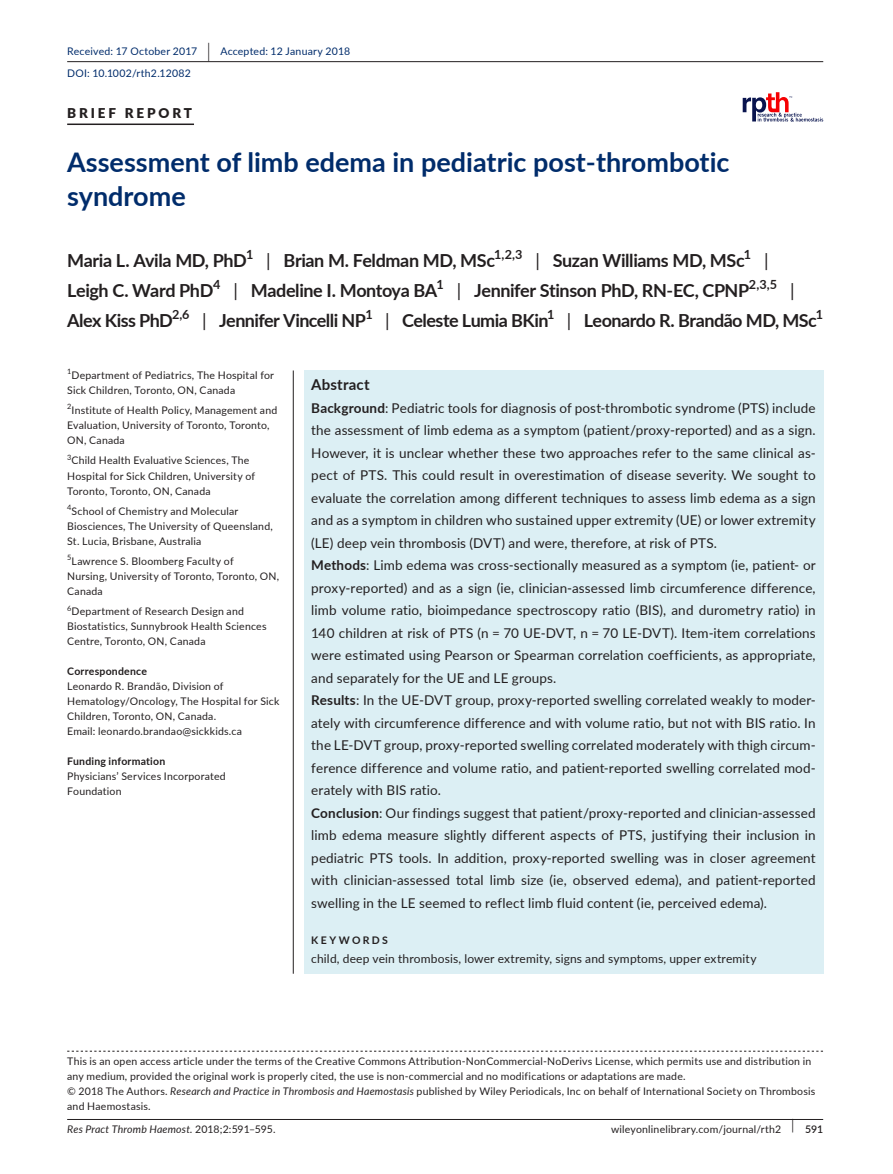
<style>
.page{position:relative;width:893px;height:1174px;background:#fff}
.page>*{position:absolute;margin:0;border:0;box-sizing:border-box;transform-origin:0 0}
.t1{font:700 27px/34.5px "Lato";color:#002c6b}
.t2{font:700 18px "Lato";letter-spacing:-.025em;color:#231f20}
.t3{font:18px "Lato";color:#231f20}
.t4{font:700 15px "Lato";letter-spacing:.015em;color:#231f20}
.t5{font:13.5px/22.5px "Lato";letter-spacing:.01em;color:#231f20}
.t6{font:900 13.5px "Lato";letter-spacing:.215em;color:#231f20}
.t7{font:700 12.6px "Lato";color:#231f20}
.t8{font:12px "Lato";letter-spacing:.015em;color:#231f20}
.t9{font:10.5px/15px "Lato";letter-spacing:.02em;color:#231f20}
.t10{font:10.5px/21.8px "Lato";letter-spacing:.015em;color:#002c6b}
.t11{font:italic 10.5px "Lato";letter-spacing:.02em;color:#231f20}
.t12{font:700 10.5px "Lato";letter-spacing:.02em;color:#231f20}
.t13{font:700 10.5px "Lato";letter-spacing:.22em;color:#231f20}
.t14{font:7.35px "Lato";color:#231f20}
.s1{font-size:19.65px;color:#231f20}
.s2{font-weight:400}
.s3{font-weight:700}
.s4{font-style:italic}
.s5{font-style:normal}
.s6{font-weight:600}
</style>
<div class="page">
<hr style="left:67px;top:1119px;width:756px;height:1px;background:#231f20">
<svg style="left:743px;top:92px;width:80px;height:30px"></svg>
<hr style="left:67px;top:61px;width:756px;height:1px;background:#231f20">
<hr style="left:67px;top:123px;width:127px;height:2px;background:#231f20">
<svg style="left:67px;top:1050px;width:756px;height:1px"></svg>
<div style="left:304px;top:370px;width:519px;height:603px;background:#dceff4"></div>
<hr style="left:293px;top:370px;width:1px;height:603px;background:#231f20">
<p class="t10" style="left:67px;top:40px;width:284px">Received: 17 October 2017 <span class="s1">|</span> Accepted: 12 January 2018<br>DOI: 10.1002/rth2.12082</p>
<p class="t6" style="left:67px;top:102px;width:127px">BRIEF REPORT</p>
<h1 class="t1" style="left:67px;top:143px;width:664px">Assessment of limb edema in pediatric post-thrombotic syndrome</h1>
<h2 class="t2" style="left:67px;top:247px;width:181px">Maria L. Avila MD, PhD</h2>
<p class="t7" style="left:246px;top:245px;width:9px">1</p>
<h2 class="t2" style="left:266px;top:247px;width:230px"><span class="s2">|</span> Brian M. Feldman MD, MSc</h2>
<p class="t7" style="left:494px;top:245px;width:30px">1,2,3</p>
<h2 class="t2" style="left:535px;top:247px;width:211px"><span class="s2">|</span> Suzan Williams MD, MSc</h2>
<p class="t7" style="left:744px;top:245px;width:9px">1</p>
<h2 class="t3" style="left:764px;top:247px;width:6px">|</h2>
<h2 class="t2" style="left:67px;top:277px;width:148px">Leigh C. Ward PhD</h2>
<p class="t7" style="left:213px;top:275px;width:9px">4</p>
<h2 class="t2" style="left:233px;top:277px;width:205px"><span class="s2">|</span> Madeline I. Montoya BA</h2>
<p class="t7" style="left:437px;top:275px;width:9px">1</p>
<h2 class="t2" style="left:457px;top:277px;width:294px"><span class="s2">|</span> Jennifer Stinson PhD, RN-EC, CPNP</h2>
<p class="t7" style="left:749px;top:275px;width:30px">2,3,5</p>
<h2 class="t3" style="left:790px;top:277px;width:6px">|</h2>
<h2 class="t2" style="left:67px;top:307px;width:107px">Alex Kiss PhD</h2>
<p class="t7" style="left:172px;top:305px;width:19px">2,6</p>
<h2 class="t2" style="left:202px;top:307px;width:165px"><span class="s2">|</span> Jennifer Vincelli NP</h2>
<p class="t7" style="left:365px;top:305px;width:9px">1</p>
<h2 class="t2" style="left:385px;top:307px;width:165px"><span class="s2">|</span> Celeste Lumia BKin</h2>
<p class="t7" style="left:547px;top:305px;width:9px">1</p>
<h2 class="t2" style="left:567px;top:307px;width:252px"><span class="s2">|</span> Leonardo R. Brandão MD, MSc</h2>
<p class="t7" style="left:816px;top:305px;width:9px">1</p>
<p class="t14" style="left:67px;top:366px;width:6px">1</p>
<p class="t9" style="left:67px;top:367px;width:208px;text-indent:4px">Department of Pediatrics, The Hospital for<br>Sick Children, Toronto, ON, Canada</p>
<p class="t9" style="left:67px;top:402px;width:212px"><sup>2</sup>Institute of Health Policy, Management and<br>Evaluation, University of Toronto, Toronto,<br>ON, Canada</p>
<p class="t9" style="left:67px;top:453px;width:189px"><sup>3</sup>Child Health Evaluative Sciences, The<br>Hospital for Sick Children, University of<br>Toronto, Toronto, ON, Canada</p>
<p class="t9" style="left:67px;top:503px;width:207px"><sup>4</sup>School of Chemistry and Molecular<br>Biosciences, The University of Queensland,<br>St. Lucia, Brisbane, Australia</p>
<p class="t9" style="left:67px;top:553px;width:213px"><sup>5</sup>Lawrence S. Bloomberg Faculty of<br>Nursing, University of Toronto, Toronto, ON,<br>Canada</p>
<p class="t9" style="left:67px;top:603px;width:201px"><sup>6</sup>Department of Research Design and<br>Biostatistics, Sunnybrook Health Sciences<br>Centre, Toronto, ON, Canada</p>
<p class="t12" style="left:67px;top:664px;width:81px">Correspondence</p>
<p class="t9" style="left:67px;top:678px;width:214px">Leonardo R. Brandão, Division of Hematology/Oncology, The Hospital for Sick Children, Toronto, ON, Canada.<br>Email: leonardo.brandao@sickkids.ca</p>
<p class="t12" style="left:67px;top:754px;width:100px">Funding information</p>
<p class="t9" style="left:67px;top:768px;width:160px">Physicians’ Services Incorporated<br>Foundation</p>
<p class="t4" style="left:311px;top:373px;width:60px">Abstract</p>
<p class="t5" style="left:311px;top:396px;width:506px"><span class="s3">Background</span>: Pediatric tools for diagnosis of post-thrombotic syndrome (PTS) include the assessment of limb edema as a symptom (patient/proxy-reported) and as a sign.<br>However, it is unclear whether these two approaches refer to the same clinical as&shy;pect of PTS. This could result in overestimation of disease severity. We sought to evaluate the correlation among different techniques to assess limb edema as a sign and as a symptom in children who sustained upper extremity (UE) or lower extremity (LE) deep vein thrombosis (DVT) and were, therefore, at risk of PTS.<br><span class="s3">Methods</span>: Limb edema was cross-sectionally measured as a symptom (ie, patient- or proxy-reported) and as a sign (ie, clinician-assessed limb circumference difference, limb volume ratio, bioimpedance spectroscopy ratio (BIS), and durometry ratio) in 140 children at risk of PTS (n = 70 UE-DVT, n = 70 LE-DVT). Item-item correlations were estimated using Pearson or Spearman correlation coefficients, as appropriate, and separately for the UE and LE groups.<br><span class="s3">Results</span>: In the UE-DVT group, proxy-reported swelling correlated weakly to moder&shy;ately with circumference difference and with volume ratio, but not with BIS ratio. In the LE-DVT group, proxy-reported swelling correlated moderately with thigh circum&shy;ference difference and volume ratio, and patient-reported swelling correlated mod&shy;erately with BIS ratio.<br><span class="s3">Conclusion</span>: Our findings suggest that patient/proxy-reported and clinician-assessed limb edema measure slightly different aspects of PTS, justifying their inclusion in pediatric PTS tools. In addition, proxy-reported swelling was in closer agreement with clinician-assessed total limb size (ie, observed edema), and patient-reported swelling in the LE seemed to reflect limb fluid content (ie, perceived edema).</p>
<p class="t13" style="left:311px;top:932px;width:78px">KEYWORDS</p>
<p class="t8" style="left:311px;top:950px;width:447px">child, deep vein thrombosis, lower extremity, signs and symptoms, upper extremity</p>
<p class="t9" style="left:67px;top:1053px;width:749px">This is an open access article under the terms of the Creative Commons Attribution-NonCommercial-NoDerivs License, which permits use and distribution in any medium, provided the original work is properly cited, the use is non-commercial and no modifications or adaptations are made.<br>© 2018 The Authors. <span class="s4">Research and Practice in Thrombosis and Haemostasis</span> published by Wiley Periodicals, Inc on behalf of International Society on Thrombosis and Haemostasis.</p>
<p class="t11" style="left:67px;top:1122px;width:210px">Res Pract Thromb Haemost. <span class="s5">2018;2:591–595.</span></p>
<p class="t9" style="left:611px;top:1121px;width:214px">wileyonlinelibrary.com/journal/rth2 <sup>|</sup> <span class="s6">591</span></p>
</div>
